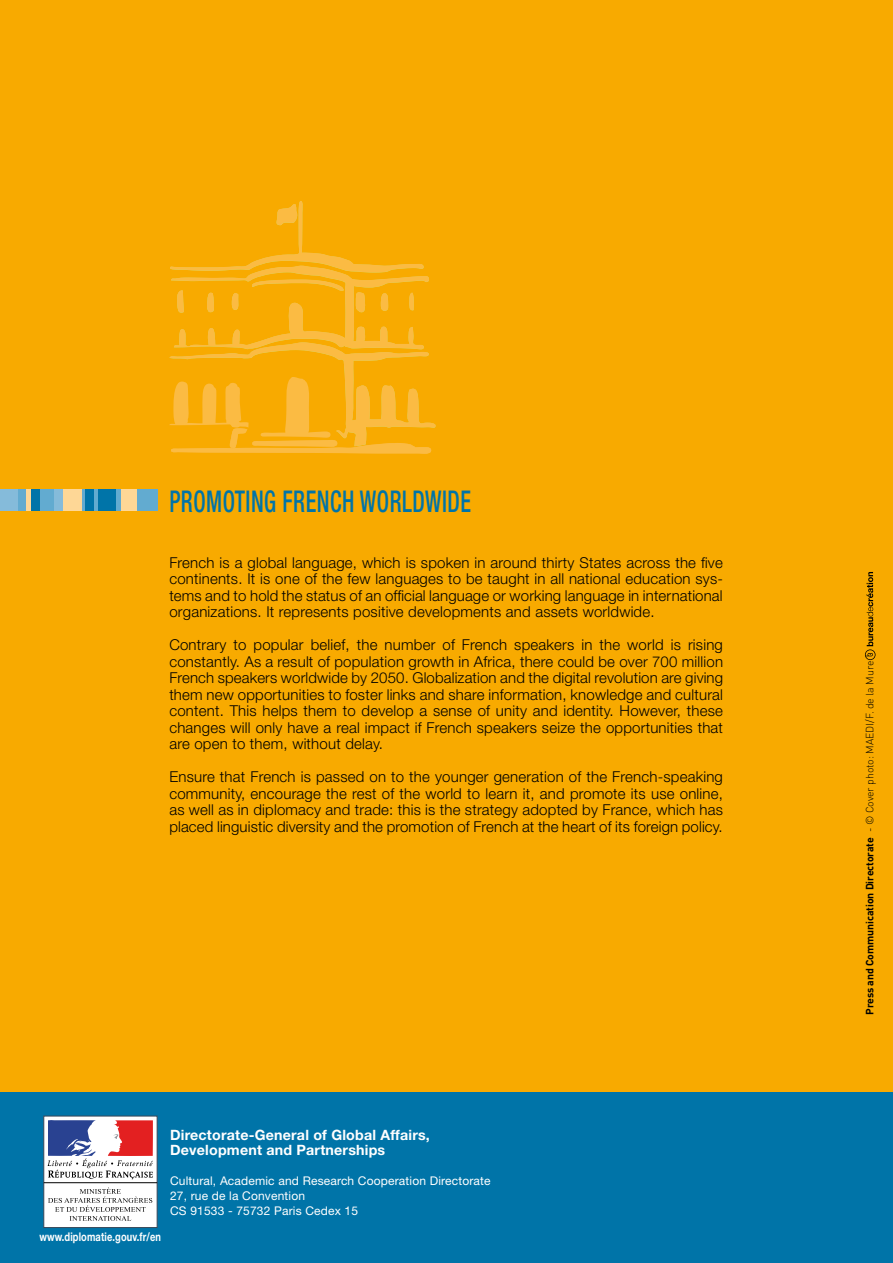
<style>
.page{position:relative;width:893px;height:1263px;background:#f8aa00}
.page>*{position:absolute;margin:0;border:0;box-sizing:border-box;transform-origin:0 0}
.t1{font:500 condensed 30px "Helvetica Neue LT Std";letter-spacing:.02em;color:#0074a8;scale:.74 1}
.t2{font:300 15px/16.5px "Helvetica Neue LT Std";letter-spacing:.015em;color:#000;text-align:justify}
.t3{font:700 14.25px/15px "Helvetica Neue LT Std";letter-spacing:.015em;color:#fff}
.t4{font:12px/15px "Helvetica Neue LT Std";letter-spacing:.015em;color:#fff}
.t5{font:700 12px "Helvetica Neue LT Std";letter-spacing:.015em;color:#fff;scale:.77 1}
.t6{font:700 10.5px "DIN";letter-spacing:-.01em;color:#000}
.s1{font-weight:300}
</style>
<div class="page">
<div style="left:0;top:490px;width:54px;height:21px;background:#62abd0"></div>
<div style="left:26px;top:490px;width:11px;height:21px;background:#fed796"></div>
<div style="left:0;top:490px;width:18px;height:21px;background:#85bbda"></div>
<div style="left:80px;top:490px;width:77px;height:21px;background:#62abd0"></div>
<div style="left:98px;top:490px;width:17px;height:21px;background:#0074a8"></div>
<div style="left:85px;top:490px;width:9px;height:21px;background:#0074a8"></div>
<div style="left:0;top:1093px;width:893px;height:170px;background:#0074a8"></div>
<svg style="left:169px;top:201px;width:267px;height:253px"></svg>
<div style="left:59px;top:490px;width:22px;height:21px;background:#fed796"></div>
<div style="left:122px;top:490px;width:15px;height:21px;background:#fed796"></div>
<div style="left:54px;top:490px;width:8px;height:21px;background:#85bbda"></div>
<div style="left:31px;top:490px;width:9px;height:21px;background:#0074a8"></div>
<svg style="left:865px;top:572px;width:10px;height:88px"></svg>
<div style="left:44px;top:1116px;width:113px;height:112px;background:#fff"></div>
<svg style="left:47px;top:1120px;width:106px;height:59px"></svg>
<hr style="left:44px;top:1182px;width:113px;height:1px;background:#000">
<svg style="left:48px;top:1187px;width:104px;height:34px"></svg>
<h1 class="t1" style="left:169px;top:483px;width:409px">PROMOTING FRENCH WORLDWIDE</h1>
<p class="t2" style="left:169px;top:554px;width:555px">French is a global language, which is spoken in around thirty States across the five continents. It is one of the few languages to be taught in all national education sys&shy;tems and to hold the status of an official language or working language in international organizations. It represents positive developments and assets worldwide.</p>
<p class="t2" style="left:169px;top:636px;width:555px">Contrary to popular belief, the number of French speakers in the world is rising constantly. As a result of population growth in Africa, there could be over 700 million French speakers worldwide by 2050. Globalization and the digital revolution are giving them new opportunities to foster links and share information, knowledge and cultural content. This helps them to develop a sense of unity and identity. However, these changes will only have a real impact if French speakers seize the opportunities that are open to them, without delay.</p>
<p class="t2" style="left:169px;top:768px;width:555px">Ensure that French is passed on to the younger generation of the French-speaking community, encourage the rest of the world to learn it, and promote its use online, as well as in diplomacy and trade: this is the strategy adopted by France, which has placed linguistic diversity and the promotion of French at the heart of its foreign policy.</p>
<p class="t5" style="left:39px;top:1229px;width:160px">www.diplomatie.gouv.fr/en</p>
<p class="t3" style="left:170px;top:1127px;width:261px">Directorate-General of Global Affairs,<br>Development and Partnerships</p>
<p class="t4" style="left:170px;top:1173px;width:322px">Cultural, Academic and Research Cooperation Directorate<br>27, rue de la Convention<br>CS 91533 - 75732 Paris Cedex 15</p>
<p class="t6" style="left:863px;top:1015px;width:356px;rotate:-90deg">Press and Communication Directorate <span class="s1">- © Cover photo: MAEDI/F. de la Mure</span></p>
</div>
